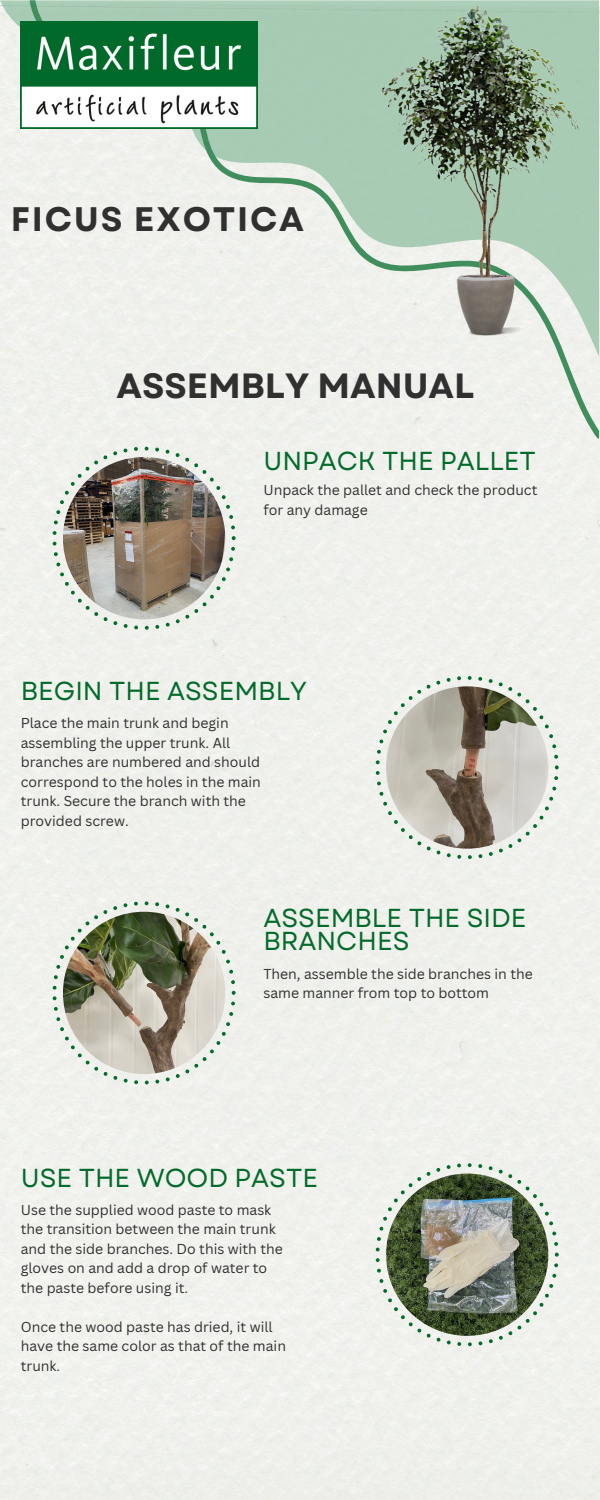
<style>
.page{position:relative;width:600px;height:1500px;background:#fff}
.page>*{position:absolute;margin:0;border:0;box-sizing:border-box;transform-origin:0 0}
.t1{font:700 35px "Garet";color:#303030}
.t2{font:700 34px "Garet";letter-spacing:.05em;color:#303030}
.t3{font:26px/23.2px "Garet";color:#036b2b}
.t4{font:14px/19.5px "Canva Sans";color:#303030}
</style>
<div class="page">
<svg style="left:53px;top:447px;width:183px;height:183px;background:#e3e9e1"></svg>
<svg style="left:0;top:0;width:30px;height:357px;fill:#f0f1ed"></svg>
<svg style="left:30px;top:0;width:569px;height:439px;background:#e0e8e0"></svg>
<img style="left:21px;top:22px;width:237px;height:106px">
<img style="left:63px;top:457px;width:162px;height:162px;border-radius:50%">
<svg style="left:376px;top:676px;width:183px;height:183px;background:#e4eae2"></svg>
<img style="left:386px;top:686px;width:162px;height:163px;border-radius:50%">
<svg style="left:53px;top:901px;width:183px;height:183px;background:#e3e9e2"></svg>
<img style="left:63px;top:912px;width:162px;height:162px;border-radius:50%">
<svg style="left:376px;top:1163px;width:183px;height:183px;background:#e3e9e1"></svg>
<img style="left:386px;top:1174px;width:162px;height:162px;border-radius:50%">
<img style="left:357px;top:0;width:243px;height:335px">
<p class="t2" style="left:11px;top:194px;width:295px">FICUS EXOTICA</p>
<h2 class="t1" style="left:117px;top:360px;width:359px">ASSEMBLY MANUAL</h2>
<h2 class="t3" style="left:263px;top:450px;width:274px">UNPACK THE PALLET</h2>
<p class="t4" style="left:263px;top:480px;width:276px">Unpack the pallet and check the product for any damage</p>
<p class="t3" style="left:21px;top:679px;width:288px">BEGIN THE ASSEMBLY</p>
<p class="t4" style="left:21px;top:713px;width:242px">Place the main trunk and begin assembling the upper trunk. All branches are numbered and should correspond to the holes in the main trunk. Secure the branch with the provided screw.</p>
<p class="t3" style="left:263px;top:906px;width:265px">ASSEMBLE THE SIDE<br>BRANCHES</p>
<p class="t4" style="left:263px;top:964px;width:271px">Then, assemble the side branches in the same manner from top to bottom</p>
<h1 class="t3" style="left:21px;top:1166px;width:299px">USE THE WOOD PASTE</h1>
<p class="t4" style="left:21px;top:1199px;width:264px">Use the supplied wood paste to mask the transition between the main trunk and the side branches. Do this with the gloves on and add a drop of water to the paste before using it.</p>
<h2 class="t4" style="left:21px;top:1316px;width:267px">Once the wood paste has dried, it will have the same color as that of the main trunk.</h2>
</div>
